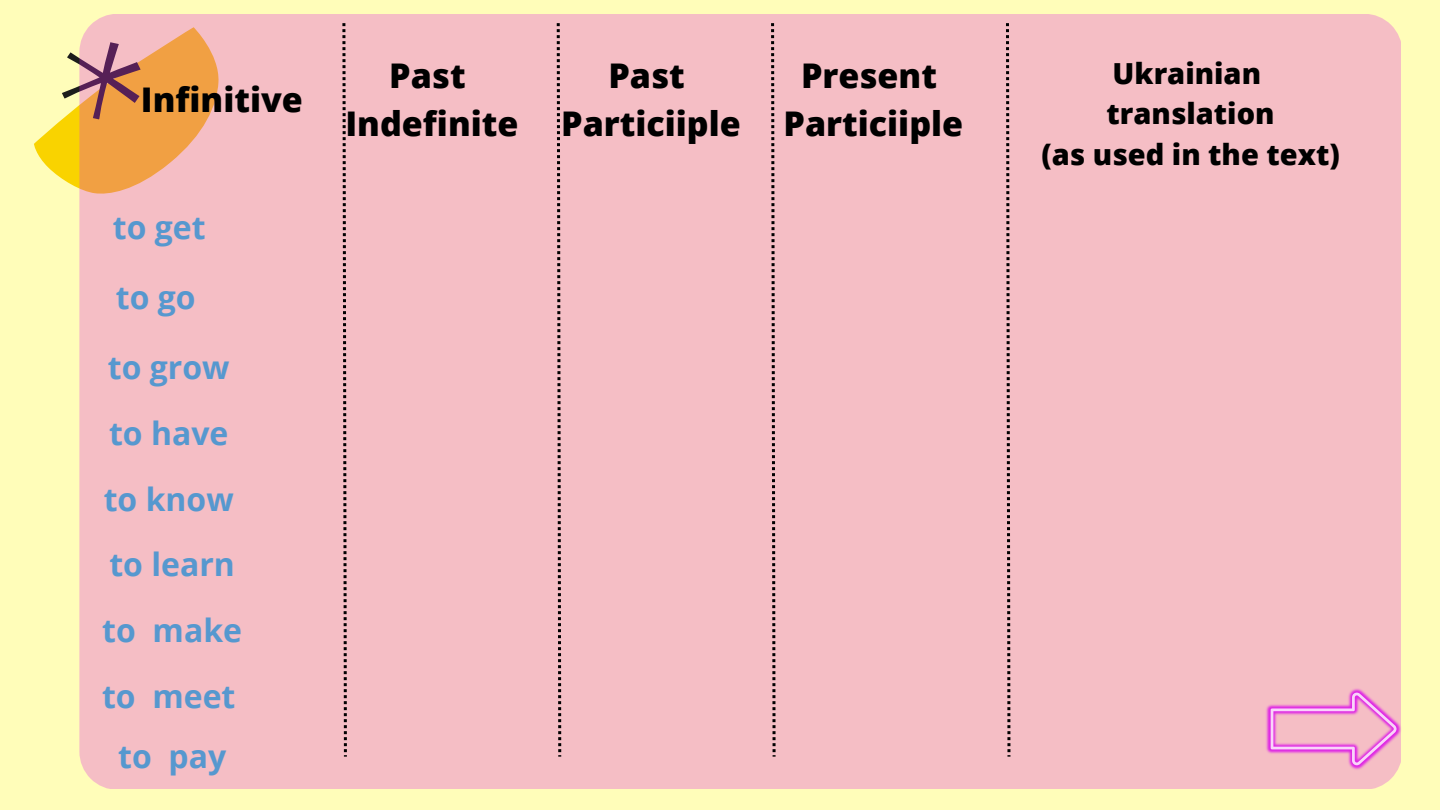
<style>
.page{position:relative;width:1440px;height:810px;background:#fffdb9}
.page>*{position:absolute;margin:0;border:0;box-sizing:border-box;transform-origin:0 0}
.t1{font:800 34px/47.2px "Open Sans";color:#000;text-align:center}
.t2{font:700 32px/65.6px "Open Sans";color:#5698cf}
.t3{font:800 29px/40.5px "Open Sans";color:#000;text-align:center}
</style>
<div class="page">
<svg style="left:34px;top:119px;width:45px;height:70px;fill:#f9d300"></svg>
<svg style="left:62px;top:52px;width:17px;height:67px"></svg>
<div style="left:79px;top:14px;width:1322px;height:774px;background:#f5bec5"></div>
<img style="left:1265px;top:686px;width:136px;height:85px">
<svg style="left:1271px;top:692px;width:126px;height:73px;background:#f1a7cf"></svg>
<svg style="left:342px;top:23px;width:5px;height:734px;background:#aa8489"></svg>
<svg style="left:557px;top:23px;width:4px;height:734px;background:#99777b"></svg>
<svg style="left:771px;top:23px;width:5px;height:734px;background:#aa8489"></svg>
<svg style="left:1006px;top:23px;width:4px;height:734px;background:#9a787c"></svg>
<p class="t1" style="left:141px;top:75px;width:164px">Infinitive</p>
<p class="t2" style="left:113px;top:193px;width:94px">to get</p>
<p class="t2" style="left:108px;top:262px;width:123px;line-height:70.3px">to go<br>to grow</p>
<p class="t2" style="left:102px;top:400px;width:142px">to have to know to learn to make to meet</p>
<p class="t2" style="left:118px;top:723px;width:110px">to pay</p>
<p class="t1" style="left:345px;top:52px;width:175px">Past<br>Indefinite</p>
<p class="t1" style="left:561px;top:52px;width:181px">Past<br>Particiiple</p>
<p class="t1" style="left:784px;top:52px;width:181px">Present<br>Particiiple</p>
<p class="t3" style="left:1042px;top:52px;width:300px">Ukrainian translation<br>(as used in the text)</p>
</div>
